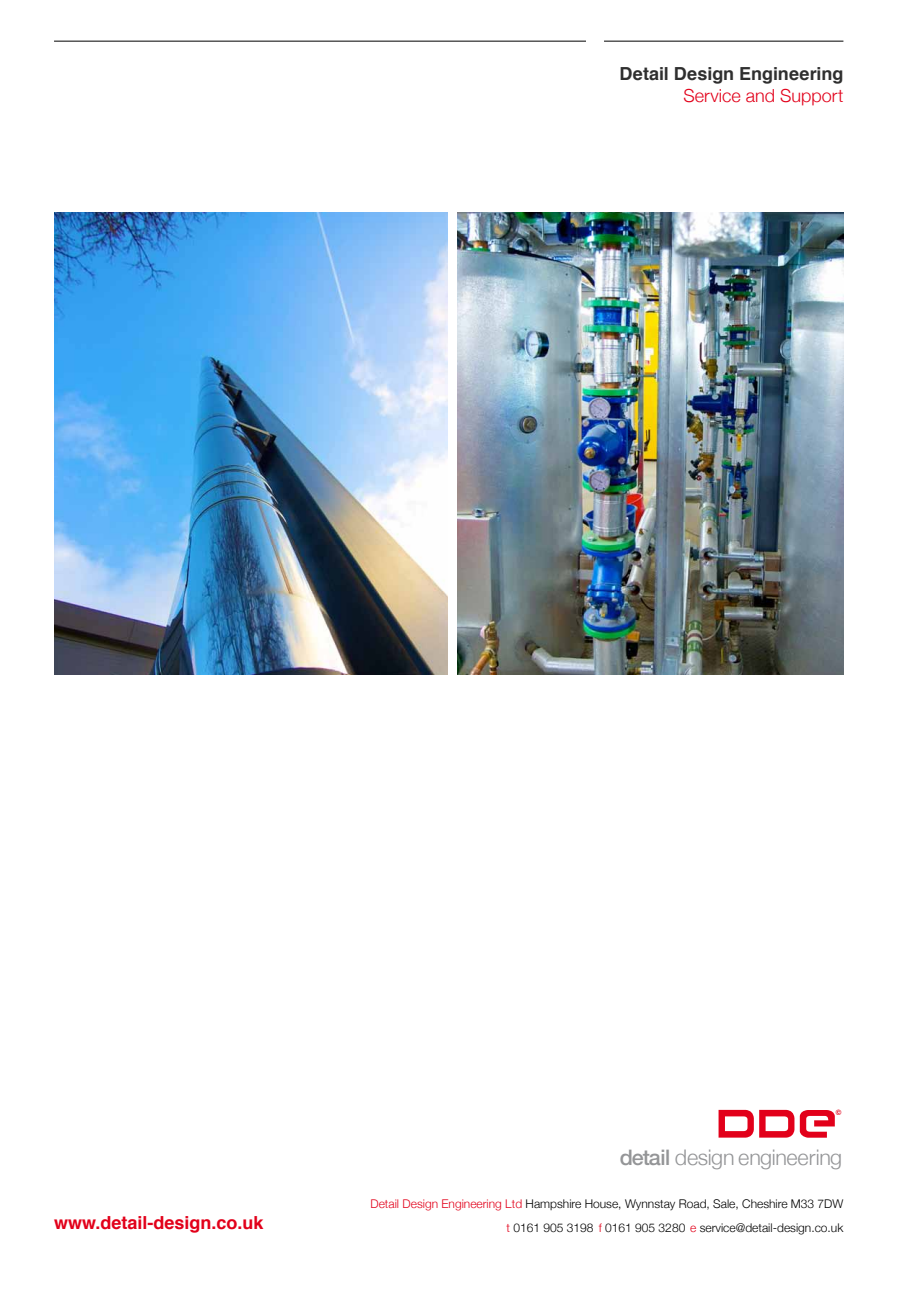
<style>
.page{position:relative;width:917px;height:1297px;background:#fff}
.page>*{position:absolute;margin:0;border:0;box-sizing:border-box;transform-origin:0 0}
.t1{font:300 21.45px "Helvetica Neue";letter-spacing:-.02em;color:#949597}
.t2{font:700 18px "Helvetica";color:#e2001a}
.t3{font:700 18px "Helvetica";color:#2f2f2f}
.t4{font:300 18px "Helvetica Neue";color:#e2001a}
.t5{font:300 12px/24px "Helvetica Neue";color:#000;text-align:right}
.t6{font:700 7.5px "Helvetica";color:#e2001a}
.s1{font-weight:500}
.s2{color:#e2001a}
</style>
<div class="page">
<svg style="left:718px;top:1110px;width:116px;height:28px"></svg>
<img style="left:54px;top:213px;width:393px;height:461px">
<img style="left:457px;top:213px;width:386px;height:461px">
<hr style="left:604px;top:41px;width:239px;height:1px;background:#000">
<hr style="left:54px;top:41px;width:532px;height:1px;background:#000">
<h2 class="t3" style="left:619px;top:59px;width:225px">Detail Design Engineering</h2>
<h2 class="t4" style="left:683px;top:84px;width:161px">Service and Support</h2>
<h2 class="t2" style="left:54px;top:1208px;width:211px">www.detail-design.co.uk</h2>
<p class="t6" style="left:835px;top:1106px;width:7px">©</p>
<h1 class="t1" style="left:619px;top:1144px;width:224px"><span class="s1">detail</span> design engineering</h1>
<p class="t5" style="left:370px;top:1191px;width:474px"><span class="s2">Detail Design Engineering Ltd</span> Hampshire House, Wynnstay Road, Sale, Cheshire M33 7DW <span class="s2">t</span> 0161 905 3198 <span class="s2">f</span> 0161 905 3280 <span class="s2">e</span> service@detail-design.co.uk</p>
</div>
